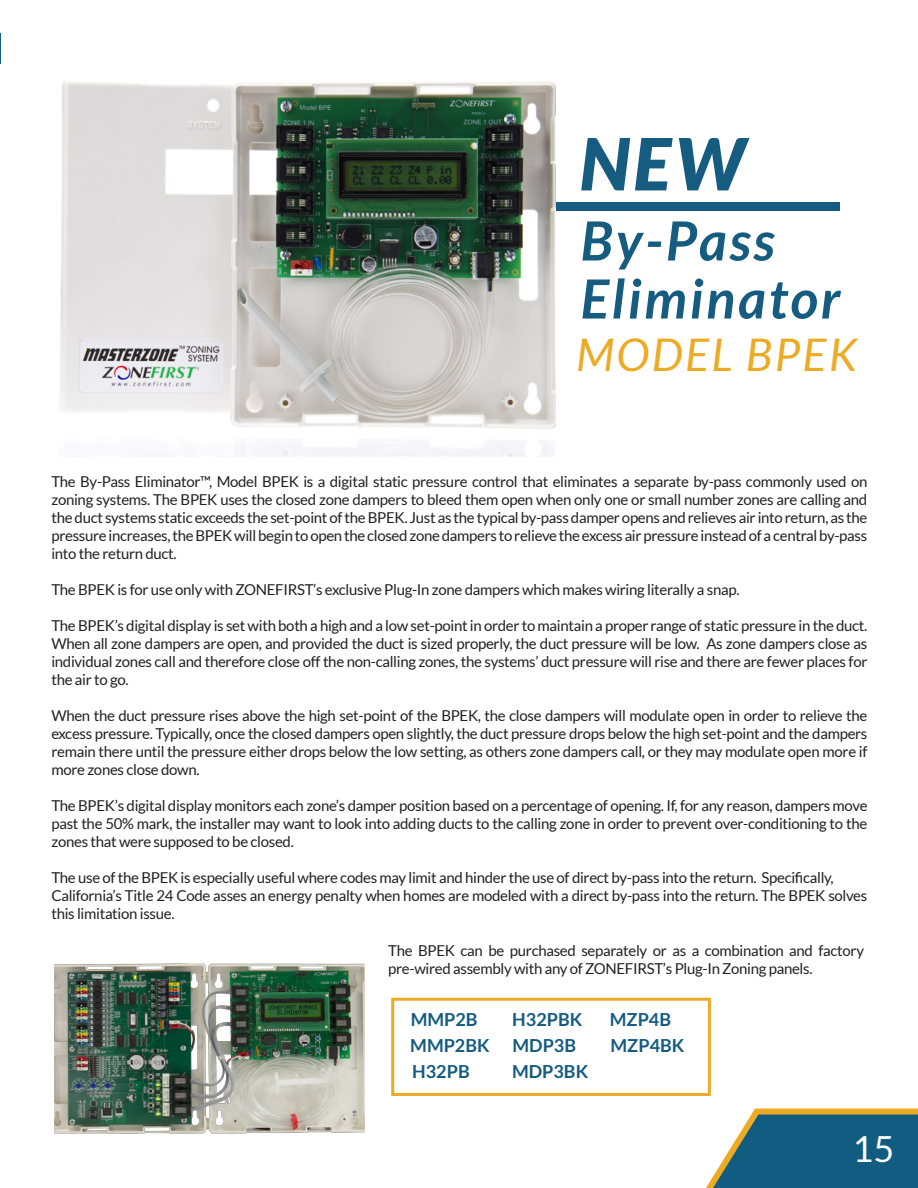
<style>
.page{position:relative;width:918px;height:1188px;background:#fff}
.page>*{position:absolute;margin:0;border:0;box-sizing:border-box;transform-origin:0 0}
.t1{font:italic 900 72px "Lato";color:#165c80}
.t2{font:italic 700 54px "Lato";letter-spacing:.05em;color:#165c80}
.t3{font:italic 45px "Lato";letter-spacing:.05em;color:#ebab24}
.t4{font:36px "Lato";color:#fff}
.t5{font:700 18px "Lato";color:#135b80}
.t6{font:15px/18px "Lato";letter-spacing:-.02em;color:#231f20;text-align:justify}
</style>
<div class="page">
<svg style="left:706px;top:1108px;width:212px;height:80px;background:#478"></svg>
<hr style="left:0;top:33px;width:1px;height:31px;background:#165c80">
<div style="left:453px;top:202px;width:387px;height:9px;background:#165c80"></div>
<img style="left:60px;top:81px;width:495px;height:375px">
<img style="left:54px;top:964px;width:310px;height:170px">
<div style="left:391px;top:998px;width:320px;height:98px;border:3px solid #eaac25"></div>
<p class="t1" style="left:580px;top:122px;width:167px">NEW</p>
<p class="t2" style="left:581px;top:210px;width:195px">By-Pass</p>
<p class="t2" style="left:581px;top:268px;width:261px">Eliminator</p>
<p class="t3" style="left:576px;top:330px;width:282px">MODEL BPEK</p>
<p class="t6" style="left:51px;top:473px;width:818px">The By-Pass Eliminator™, Model BPEK is a digital static pressure control that eliminates a separate by-pass commonly used on zoning systems. The BPEK uses the closed zone dampers to bleed them open when only one or small number zones are calling and the duct systems static exceeds the set-point of the BPEK. Just as the typical by-pass damper opens and relieves air into return, as the pressure increases, the BPEK will begin to open the closed zone dampers to relieve the excess air pressure instead of a central by-pass into the return duct.</p>
<p class="t6" style="left:51px;top:581px;width:690px">The BPEK is for use only with ZONEFIRST’s exclusive Plug-In zone dampers which makes wiring literally a snap.</p>
<p class="t6" style="left:51px;top:617px;width:818px">The BPEK’s digital display is set with both a high and a low set-point in order to maintain a proper range of static pressure in the duct.<br>When all zone dampers are open, and provided the duct is sized properly, the duct pressure will be low. As zone dampers close as individual zones call and therefore close off the non-calling zones, the systems’ duct pressure will rise and there are fewer places for the air to go.</p>
<p class="t6" style="left:51px;top:707px;width:818px">When the duct pressure rises above the high set-point of the BPEK, the close dampers will modulate open in order to relieve the excess pressure. Typically, once the closed dampers open slightly, the duct pressure drops below the high set-point and the dampers remain there until the pressure either drops below the low setting, as others zone dampers call, or they may modulate open more if more zones close down.</p>
<p class="t6" style="left:51px;top:797px;width:818px">The BPEK’s digital display monitors each zone’s damper position based on a percentage of opening. If, for any reason, dampers move past the 50% mark, the installer may want to look into adding ducts to the calling zone in order to prevent over-conditioning to the zones that were supposed to be closed.</p>
<p class="t6" style="left:51px;top:869px;width:784px">The use of the BPEK is especially useful where codes may limit and hinder the use of direct by-pass into the return. Specifically,</p>
<p class="t6" style="left:51px;top:887px;width:817px">California’s Title 24 Code asses an energy penalty when homes are modeled with a direct by-pass into the return. The BPEK solves this limitation issue.</p>
<p class="t6" style="left:388px;top:941px;width:477px">The BPEK can be purchased separately or as a combination and factory pre-wired assembly with any of ZONEFIRST’s Plug-In Zoning panels.</p>
<p class="t5" style="left:411px;top:1009px;width:68px">MMP2B</p>
<p class="t5" style="left:512px;top:1009px;width:72px">H32PBK</p>
<p class="t5" style="left:610px;top:1009px;width:63px">MZP4B</p>
<p class="t5" style="left:410px;top:1035px;width:81px">MMP2BK</p>
<p class="t5" style="left:513px;top:1035px;width:65px">MDP3B</p>
<p class="t5" style="left:611px;top:1035px;width:75px">MZP4BK</p>
<p class="t5" style="left:412px;top:1061px;width:59px">H32PB</p>
<p class="t5" style="left:512px;top:1061px;width:78px">MDP3BK</p>
<h3 class="t4" style="left:852px;top:1128px;width:43px">15</h3>
</div>
